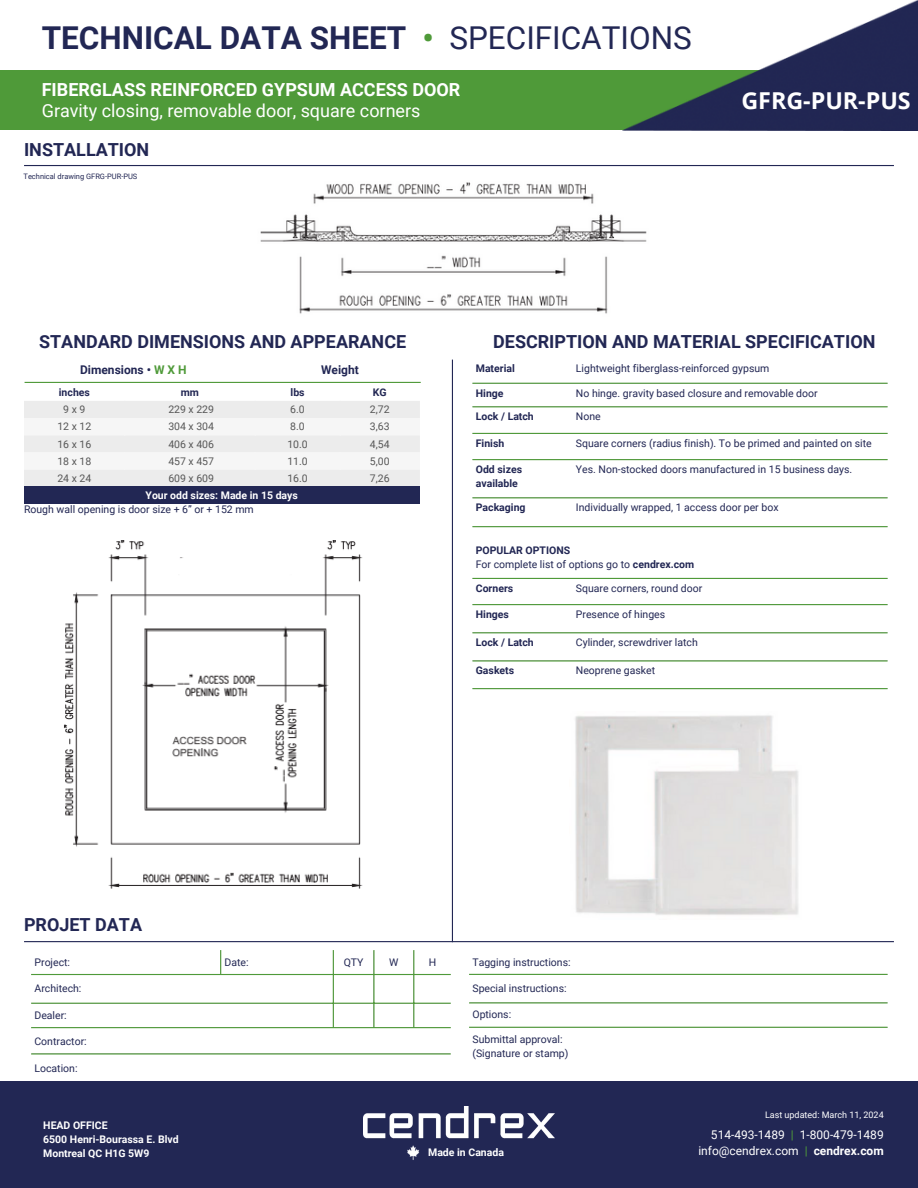
<style>
.page{position:relative;width:918px;height:1188px;background:#fff}
.page>*{position:absolute;margin:0;border:0;box-sizing:border-box;transform-origin:0 0}
.t1{font:700 31.5px "Roboto";color:#222754}
.t2{font:700 23.25px "Open Sans";color:#fff}
.t3{font:700 18px "Roboto";color:#222754}
.t4{font:18px/20.2px "Roboto";color:#fff}
.t5{font:12px "Roboto";color:#fff}
.t6{font:700 12px "Roboto";color:#222754}
.t7{font:10.5px "Roboto";color:#222754}
.t8{font:700 10.5px "Roboto";color:#222754}
.t9{font:10.5px "Roboto";color:#575757}
.t10{font:700 10.5px "Roboto";color:#fff}
.t11{font:9px "Roboto";color:#fff}
.t12{font:7.5px "Roboto";color:#222754}
.s1{color:#4f9a39}
.s2{font-weight:400}
.s3{font-weight:700}
</style>
<div class="page">
<div style="left:0;top:71px;width:918px;height:59px;background:#4f9a39"></div>
<hr style="left:24px;top:165px;width:870px;height:1px;background:#222754">
<hr style="left:24px;top:941px;width:870px;height:1px;background:#222754">
<hr style="left:25px;top:382px;width:396px;height:1px;background:#4f9a39">
<hr style="left:452px;top:360px;width:1px;height:582px;background:#222754">
<hr style="left:472px;top:383px;width:416px;height:1px;background:#4f9a39">
<hr style="left:472px;top:406px;width:416px;height:1px;background:#4f9a39">
<hr style="left:472px;top:433px;width:416px;height:1px;background:#4f9a39">
<hr style="left:472px;top:459px;width:416px;height:1px;background:#4f9a39">
<hr style="left:472px;top:497px;width:416px;height:1px;background:#4f9a39">
<hr style="left:472px;top:526px;width:416px;height:1px;background:#4f9a39">
<hr style="left:472px;top:578px;width:416px;height:1px;background:#4f9a39">
<hr style="left:472px;top:604px;width:416px;height:1px;background:#4f9a39">
<hr style="left:472px;top:632px;width:416px;height:1px;background:#4f9a39">
<hr style="left:472px;top:660px;width:416px;height:2px;background:#4f9a39">
<hr style="left:472px;top:688px;width:416px;height:1px;background:#4f9a39">
<svg style="left:220px;top:950px;width:1px;height:24px"></svg>
<hr style="left:333px;top:950px;width:1px;height:77px;background:#4f9a39">
<hr style="left:373px;top:950px;width:2px;height:77px;background:#4f9a39">
<hr style="left:413px;top:950px;width:1px;height:77px;background:#4f9a39">
<hr style="left:31px;top:974px;width:420px;height:1px;background:#4f9a39">
<hr style="left:31px;top:1003px;width:420px;height:1px;background:#4f9a39">
<hr style="left:31px;top:1027px;width:420px;height:1px;background:#4f9a39">
<hr style="left:31px;top:1053px;width:420px;height:2px;background:#4f9a39">
<hr style="left:469px;top:974px;width:419px;height:1px;background:#4f9a39">
<hr style="left:469px;top:1002px;width:419px;height:2px;background:#4f9a39">
<hr style="left:469px;top:1027px;width:419px;height:1px;background:#4f9a39">
<div style="left:0;top:1081px;width:918px;height:107px;background:#222754"></div>
<img style="left:363px;top:1107px;width:192px;height:32px">
<img style="left:407px;top:1145px;width:13px;height:15px">
<img style="left:622px;top:0;width:296px;height:130px">
<svg style="left:24px;top:401px;width:396px;height:85px"></svg>
<div style="left:24px;top:486px;width:396px;height:18px;background:#222754"></div>
<img style="left:64px;top:540px;width:299px;height:349px">
<img style="left:575px;top:715px;width:224px;height:200px">
<img style="left:260px;top:182px;width:387px;height:132px">
<p class="t1" style="left:42px;top:20px;width:652px">TECHNICAL DATA SHEET <span class="s1">•</span> <span class="s2">SPECIFICATIONS</span></p>
<p class="t4" style="left:42px;top:80px;width:420px"><span class="s3">FIBERGLASS REINFORCED GYPSUM ACCESS DOOR<br></span>Gravity closing, removable door, square corners</p>
<p class="t3" style="left:24px;top:139px;width:127px">INSTALLATION</p>
<p class="t12" style="left:24px;top:172px;width:115px">Technical drawing GFRG-PUR-PUS</p>
<p class="t2" style="left:741px;top:84px;width:171px">GFRG-PUR-PUS</p>
<p class="t3" style="left:39px;top:332px;width:369px">STANDARD DIMENSIONS AND APPEARANCE</p>
<p class="t3" style="left:493px;top:332px;width:384px">DESCRIPTION AND MATERIAL SPECIFICATION</p>
<p class="t6" style="left:80px;top:363px;width:108px">Dimensions • <span class="s1">W X H</span></p>
<p class="t6" style="left:321px;top:363px;width:39px">Weight</p>
<p class="t8" style="left:59px;top:387px;width:33px">inches</p>
<p class="t8" style="left:181px;top:387px;width:20px">mm</p>
<p class="t8" style="left:291px;top:387px;width:16px">lbs</p>
<p class="t8" style="left:373px;top:387px;width:15px">KG</p>
<p class="t9" style="left:63px;top:404px;width:24px">9 x 9</p>
<p class="t9" style="left:168px;top:404px;width:47px">229 x 229</p>
<p class="t9" style="left:290px;top:404px;width:16px">6.0</p>
<p class="t9" style="left:370px;top:404px;width:21px">2,72</p>
<p class="t9" style="left:57px;top:421px;width:35px">12 x 12</p>
<p class="t9" style="left:168px;top:421px;width:47px">304 x 304</p>
<p class="t9" style="left:290px;top:421px;width:16px">8.0</p>
<p class="t9" style="left:370px;top:421px;width:21px">3,63</p>
<p class="t9" style="left:57px;top:438px;width:35px">16 x 16</p>
<p class="t9" style="left:168px;top:438px;width:47px">406 x 406</p>
<p class="t9" style="left:287px;top:438px;width:22px">10.0</p>
<p class="t9" style="left:370px;top:438px;width:21px">4,54</p>
<p class="t9" style="left:57px;top:455px;width:35px">18 x 18</p>
<p class="t9" style="left:168px;top:455px;width:47px">457 x 457</p>
<p class="t9" style="left:287px;top:455px;width:22px">11.0</p>
<p class="t9" style="left:370px;top:455px;width:21px">5,00</p>
<h3 class="t9" style="left:57px;top:472px;width:35px">24 x 24</h3>
<p class="t9" style="left:168px;top:472px;width:47px">609 x 609</p>
<p class="t9" style="left:287px;top:472px;width:22px">16.0</p>
<p class="t9" style="left:370px;top:472px;width:21px">7,26</p>
<p class="t10" style="left:146px;top:489px;width:154px">Your odd sizes: Made in 15 days</p>
<p class="t8" style="left:476px;top:363px;width:41px">Material</p>
<h2 class="t7" style="left:576px;top:363px;width:195px">Lightweight fiberglass-reinforced gypsum</h2>
<h1 class="t8" style="left:476px;top:387px;width:29px">Hinge</h1>
<h4 class="t7" style="left:576px;top:387px;width:243px">No hinge. gravity based closure and removable door</h4>
<h3 class="t8" style="left:476px;top:411px;width:60px">Lock / Latch</h3>
<p class="t7" style="left:576px;top:411px;width:26px">None</p>
<p class="t8" style="left:476px;top:437px;width:30px">Finish</p>
<h3 class="t7" style="left:576px;top:437px;width:297px">Square corners (radius finish). To be primed and painted on site</h3>
<h3 class="t8" style="left:476px;top:463px;width:48px">Odd sizes</h3>
<p class="t8" style="left:476px;top:477px;width:44px">available</p>
<p class="t7" style="left:576px;top:463px;width:278px">Yes. Non-stocked doors manufactured in 15 business days.</p>
<p class="t7" style="left:24px;top:503px;width:231px">Rough wall opening is door size + 6” or + 152 mm</p>
<p class="t8" style="left:476px;top:502px;width:51px">Packaging</p>
<p class="t7" style="left:576px;top:502px;width:204px">Individually wrapped, 1 access door per box</p>
<p class="t8" style="left:476px;top:544px;width:96px">POPULAR OPTIONS</p>
<p class="t7" style="left:476px;top:558px;width:220px">For complete list of options go to <span class="s3">cendrex.com</span></p>
<p class="t8" style="left:476px;top:582px;width:39px">Corners</p>
<p class="t7" style="left:576px;top:582px;width:128px">Square corners, round door</p>
<p class="t8" style="left:476px;top:608px;width:35px">Hinges</p>
<p class="t7" style="left:576px;top:608px;width:91px">Presence of hinges</p>
<p class="t8" style="left:476px;top:637px;width:60px">Lock / Latch</p>
<p class="t7" style="left:576px;top:637px;width:123px">Cylinder, screwdriver latch</p>
<p class="t8" style="left:476px;top:665px;width:40px">Gaskets</p>
<p class="t7" style="left:576px;top:665px;width:81px">Neoprene gasket</p>
<p class="t3" style="left:24px;top:914px;width:120px">PROJET DATA</p>
<p class="t7" style="left:35px;top:956px;width:37px">Project:</p>
<p class="t7" style="left:225px;top:956px;width:26px">Date:</p>
<p class="t7" style="left:344px;top:956px;width:21px">QTY</p>
<p class="t7" style="left:389px;top:956px;width:11px">W</p>
<p class="t7" style="left:429px;top:956px;width:9px">H</p>
<p class="t7" style="left:35px;top:983px;width:48px">Architech:</p>
<p class="t7" style="left:35px;top:1009px;width:34px">Dealer:</p>
<p class="t7" style="left:35px;top:1035px;width:54px">Contractor:</p>
<p class="t7" style="left:35px;top:1062px;width:45px">Location:</p>
<h5 class="t7" style="left:472px;top:956px;width:100px">Tagging instructions:</h5>
<p class="t7" style="left:472px;top:983px;width:96px">Special instructions:</p>
<p class="t7" style="left:472px;top:1009px;width:40px">Options:</p>
<p class="t7" style="left:472px;top:1033px;width:92px">Submittal approval:</p>
<p class="t7" style="left:472px;top:1047px;width:98px">(Signature or stamp)</p>
<p class="t10" style="left:43px;top:1120px;width:66px">HEAD OFFICE</p>
<p class="t10" style="left:43px;top:1134px;width:137px">6500 Henri-Bourassa E. Blvd</p>
<p class="t10" style="left:43px;top:1148px;width:108px">Montreal QC H1G 5W9</p>
<p class="t11" style="left:765px;top:1110px;width:120px">Last updated: March 11, 2024</p>
<p class="t5" style="left:711px;top:1128px;width:174px">514-493-1489 <span class="s1">|</span> 1-800-479-1489</p>
<h6 class="t10" style="left:428px;top:1147px;width:77px">Made in Canada</h6>
<p class="t5" style="left:698px;top:1144px;width:187px">info@cendrex.com <span class="s1">|</span> <span class="s3">cendrex.com</span></p>
</div>
